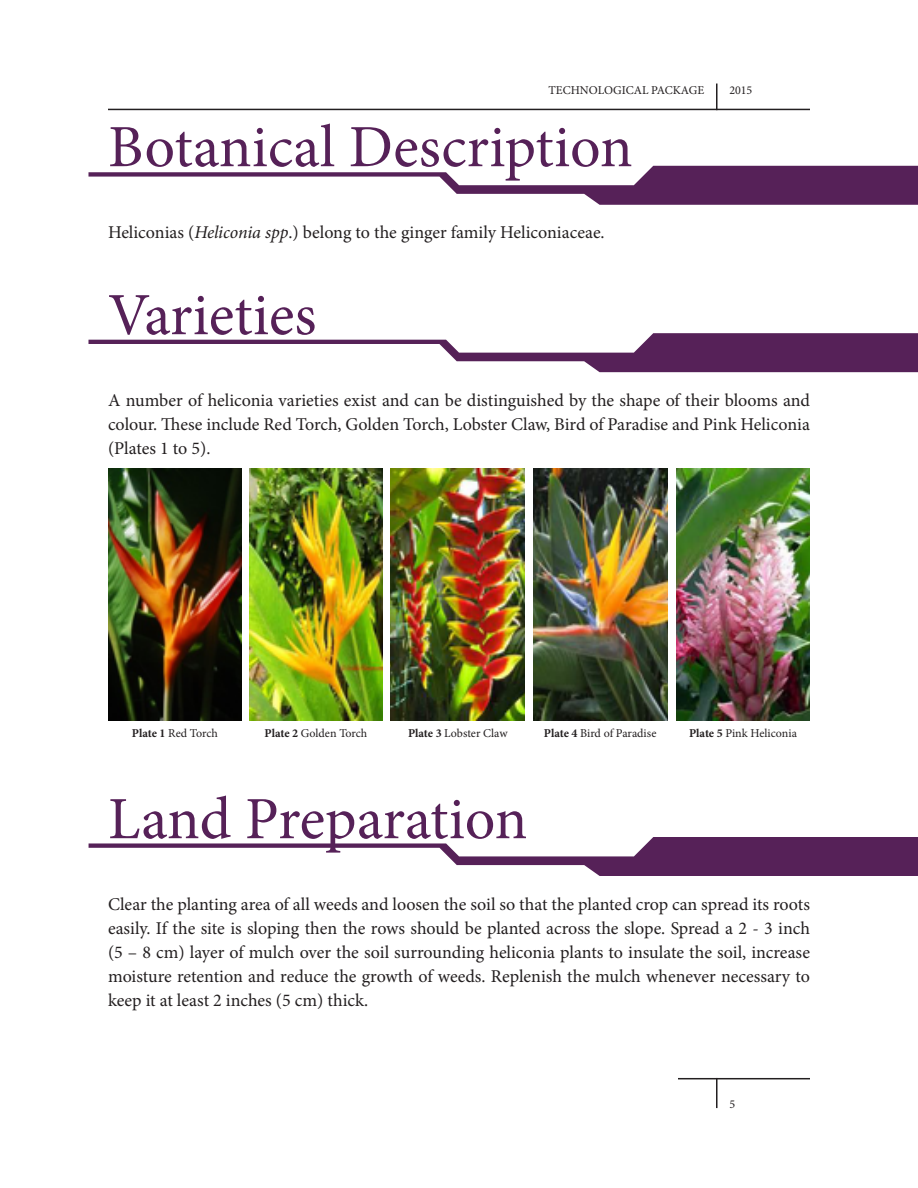
<style>
.page{position:relative;width:918px;height:1188px;background:#fff}
.page>*{position:absolute;margin:0;border:0;box-sizing:border-box;transform-origin:0 0}
.Heading{font:60px "Minion Pro";color:#562158}
.Paragraph_Style_1{font:18px/24px "Minion Pro";color:#231f20;text-align:justify}
.t1{font:12px "Minion Pro";color:#231f20}
.s1{font-style:italic}
.s2{font-weight:700}
</style>
<div class="page">
<hr style="left:108px;top:109px;width:702px;height:1px;background:#231f20">
<hr style="left:716px;top:84px;width:2px;height:26px;background:#231f20">
<hr style="left:678px;top:1078px;width:132px;height:1px;background:#231f20">
<hr style="left:716px;top:1078px;width:2px;height:30px;background:#231f20">
<svg style="left:88px;top:166px;width:830px;height:39px"></svg>
<svg style="left:88px;top:333px;width:830px;height:39px"></svg>
<img style="left:108px;top:468px;width:134px;height:252px">
<img style="left:249px;top:468px;width:134px;height:252px">
<img style="left:391px;top:468px;width:134px;height:252px">
<img style="left:533px;top:468px;width:134px;height:252px">
<img style="left:676px;top:468px;width:134px;height:252px">
<svg style="left:89px;top:837px;width:829px;height:39px"></svg>
<p class="t1" style="left:549px;top:82px;width:157px">TECHNOLOGICAL PACKAGE</p>
<p class="t1" style="left:729px;top:82px;width:25px">2015</p>
<p class="Heading" style="left:108px;top:107px;width:526px">Botanical Description</p>
<p class="Paragraph_Style_1" style="left:108px;top:221px;width:498px">Heliconias (<span class="s1">Heliconia spp</span>.) belong to the ginger family Heliconiaceae.</p>
<p class="Heading" style="left:108px;top:275px;width:210px">Varieties</p>
<p class="Paragraph_Style_1" style="left:108px;top:389px;width:704px">A number of heliconia varieties exist and can be distinguished by the shape of their blooms and colour. These include Red Torch, Golden Torch, Lobster Claw, Bird of Paradise and Pink Heliconia (Plates 1 to 5).</p>
<p class="t1" style="left:132px;top:725px;width:87px"><span class="s2">Plate 1</span> Red Torch</p>
<p class="t1" style="left:265px;top:725px;width:104px"><span class="s2">Plate 2</span> Golden Torch</p>
<p class="t1" style="left:408px;top:725px;width:101px"><span class="s2">Plate 3</span> Lobster Claw</p>
<p class="t1" style="left:544px;top:725px;width:114px"><span class="s2">Plate 4</span> Bird of Paradise</p>
<p class="t1" style="left:689px;top:725px;width:109px"><span class="s2">Plate 5</span> Pink Heliconia</p>
<p class="Heading" style="left:108px;top:779px;width:421px">Land Preparation</p>
<p class="Paragraph_Style_1" style="left:108px;top:893px;width:704px">Clear the planting area of all weeds and loosen the soil so that the planted crop can spread its roots easily. If the site is sloping then the rows should be planted across the slope. Spread a 2 - 3 inch (5 – 8 cm) layer of mulch over the soil surrounding heliconia plants to insulate the soil, increase moisture retention and reduce the growth of weeds. Replenish the mulch whenever necessary to keep it at least 2 inches (5 cm) thick.</p>
<p class="t1" style="left:729px;top:1096px;width:7px">5</p>
</div>
